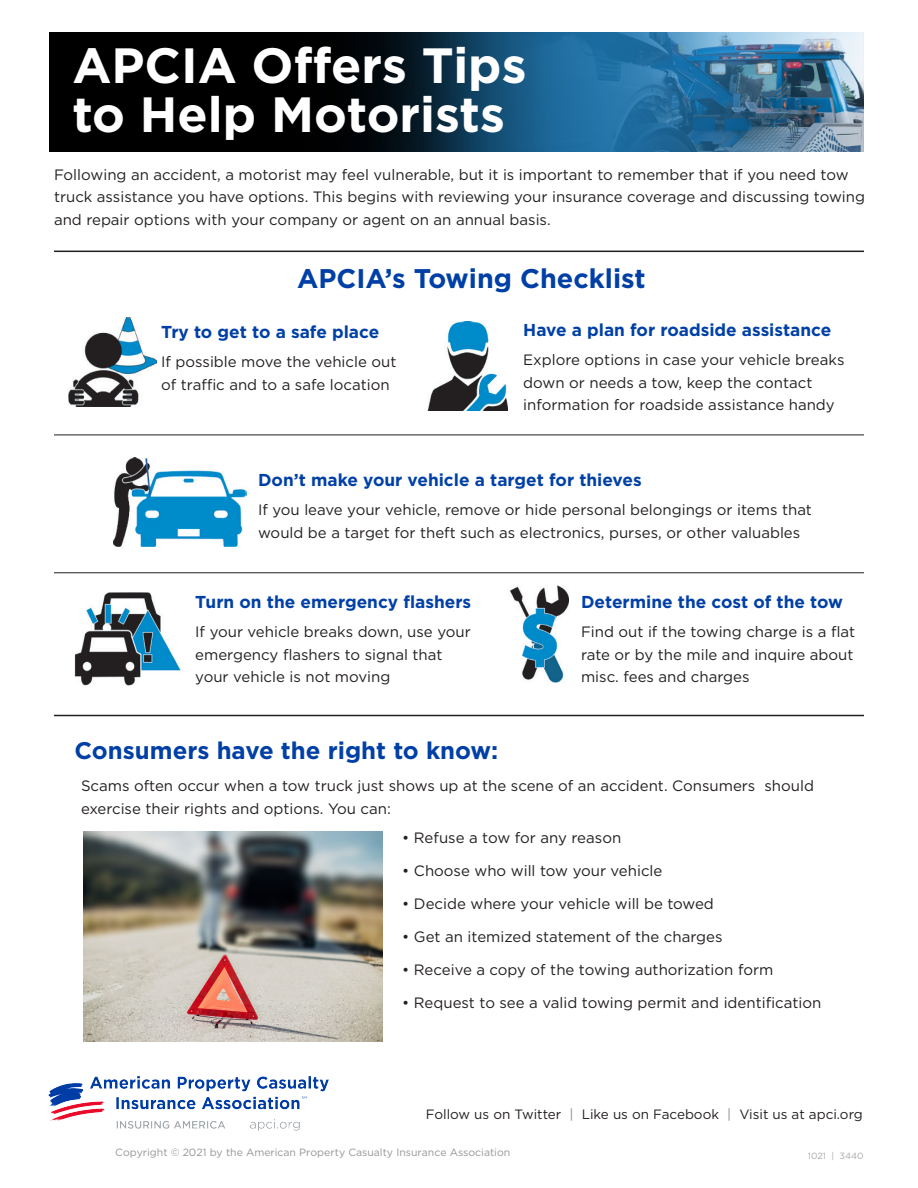
<style>
.page{position:relative;width:918px;height:1188px;background:#fff}
.page>*{position:absolute;margin:0;border:0;box-sizing:border-box;transform-origin:0 0}
.t1{font:700 49.5px/49.5px "Gotham";color:#fff}
.t2{font:700 27px "Gotham";color:#0040a6}
.t3{font:700 24px "Gotham";color:#0040a6}
.t4{font:700 17.25px "Gotham";color:#0040a6}
.t5{font:15px/22.5px "Gotham";color:#231f20}
.t6{font:13.5px "Gotham";color:#231f20}
.t7{font:10.5px "Gotham";color:#939598}
.t8{font:9px "Gotham";color:#a8a9ad}
.s1{color:#8a8a8e}
</style>
<div class="page">
<img style="left:50px;top:32px;width:814px;height:120px">
<img style="left:49px;top:1077px;width:280px;height:54px">
<img style="left:68px;top:318px;width:89px;height:89px">
<img style="left:428px;top:322px;width:80px;height:89px">
<img style="left:113px;top:458px;width:133px;height:89px">
<img style="left:75px;top:592px;width:106px;height:94px">
<img style="left:509px;top:585px;width:60px;height:97px">
<img style="left:83px;top:831px;width:299px;height:210px">
<hr style="left:54px;top:715px;width:810px;height:1px;background:#231f20">
<hr style="left:54px;top:251px;width:810px;height:1px;background:#231f20">
<hr style="left:54px;top:435px;width:810px;height:1px;background:#231f20">
<hr style="left:54px;top:572px;width:810px;height:1px;background:#231f20">
<p class="t1" style="left:72px;top:40px;width:456px">APCIA Offers Tips to Help Motorists</p>
<p class="t5" style="left:54px;top:163px;width:813px">Following an accident, a motorist may feel vulnerable, but it is important to remember that if you need tow truck assistance you have options. This begins with reviewing your insurance coverage and discussing towing and repair options with your company or agent on an annual basis.</p>
<p class="t2" style="left:297px;top:260px;width:350px">APCIA’s Towing Checklist</p>
<p class="t4" style="left:161px;top:320px;width:220px">Try to get to a safe place</p>
<p class="t5" style="left:161px;top:350px;width:237px">If possible move the vehicle out of traffic and to a safe location</p>
<p class="t4" style="left:523px;top:318px;width:310px">Have a plan for roadside assistance</p>
<p class="t5" style="left:523px;top:348px;width:323px">Explore options in case your vehicle breaks down or needs a tow, keep the contact information for roadside assistance handy</p>
<p class="t4" style="left:258px;top:469px;width:385px">Don’t make your vehicle a target for thieves</p>
<p class="t5" style="left:258px;top:499px;width:555px">If you leave your vehicle, remove or hide personal belongings or items that would be a target for theft such as electronics, purses, or other valuables</p>
<p class="t4" style="left:195px;top:590px;width:277px">Turn on the emergency flashers</p>
<p class="t5" style="left:195px;top:620px;width:277px">If your vehicle breaks down, use your emergency flashers to signal that your vehicle is not moving</p>
<p class="t3" style="left:75px;top:735px;width:425px">Consumers have the right to know:</p>
<p class="t4" style="left:581px;top:590px;width:264px">Determine the cost of the tow</p>
<p class="t5" style="left:581px;top:620px;width:276px;text-align:justify">Find out if the towing charge is a flat rate or by the mile and inquire about misc. fees and charges</p>
<p class="t5" style="left:81px;top:774px;width:735px">Scams often occur when a tow truck just shows up at the scene of an accident. Consumers should exercise their rights and options. You can:</p>
<p class="t5" style="left:402px;top:826px;width:220px">• Refuse a tow for any reason</p>
<p class="t5" style="left:402px;top:859px;width:262px">• Choose who will tow your vehicle</p>
<p class="t5" style="left:402px;top:892px;width:313px">• Decide where your vehicle will be towed</p>
<p class="t5" style="left:402px;top:925px;width:322px">• Get an itemized statement of the charges</p>
<p class="t5" style="left:402px;top:958px;width:373px">• Receive a copy of the towing authorization form</p>
<p class="t5" style="left:402px;top:991px;width:420px">• Request to see a valid towing permit and identification</p>
<p class="t6" style="left:426px;top:1106px;width:439px">Follow us on Twitter <span class="s1">|</span> Like us on Facebook <span class="s1">|</span> Visit us at apci.org</p>
<p class="t7" style="left:115px;top:1146px;width:397px">Copyright © 2021 by the American Property Casualty Insurance Association</p>
<p class="t8" style="left:808px;top:1150px;width:57px">1021 | 3440</p>
</div>
